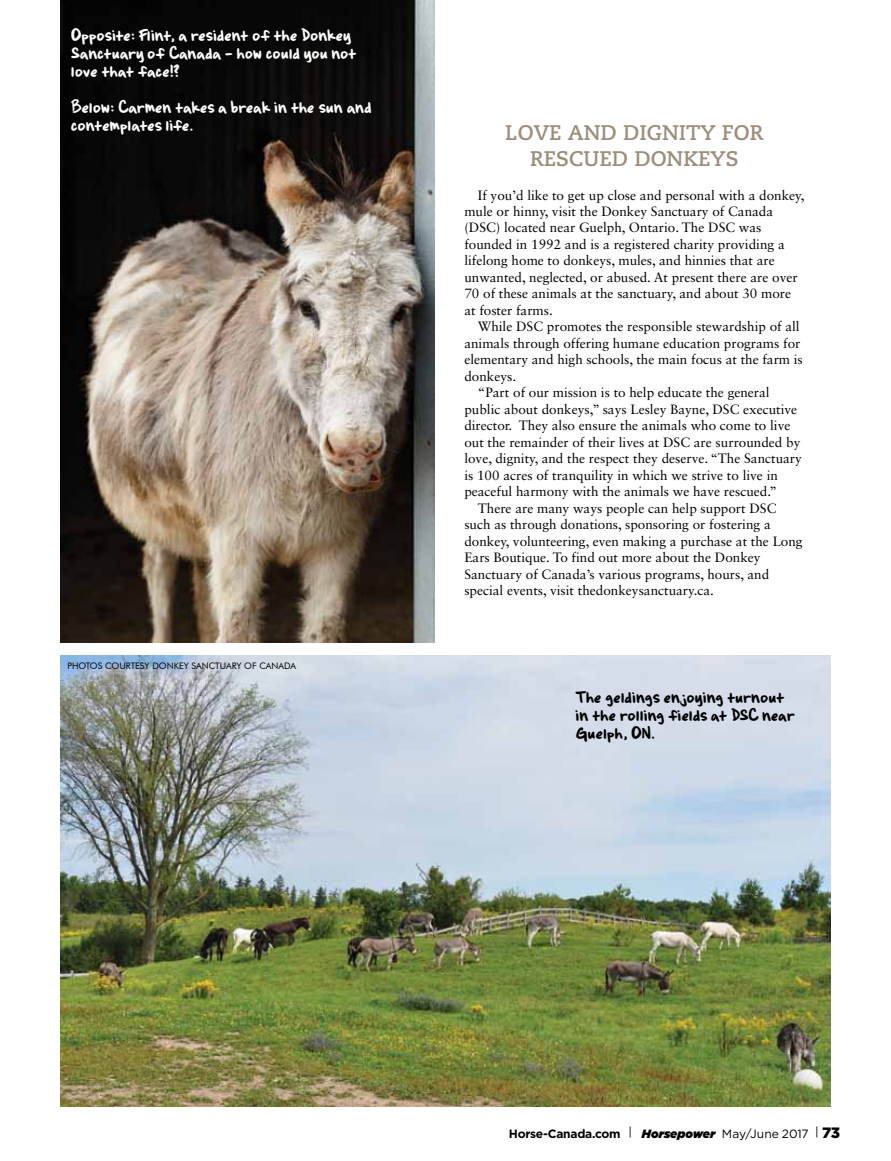
<style>
.page{position:relative;width:891px;height:1161px;background:#fff}
.page>*{position:absolute;margin:0;border:0;box-sizing:border-box;transform-origin:0 0}
.t1{font:700 21px/25.5px "Caecilia";color:#9c8e7b;text-align:center}
.t2{font:18px/18px "Brianne Mkr";letter-spacing:.005em;color:#fff}
.t3{font:18px/18px "Brianne Mkr";letter-spacing:.005em;color:#000}
.t4{font:13.5px/16.5px "Sabon LT Std";color:#000}
.t5{font:700 12px "Gotham";letter-spacing:-.02em;color:#000}
.t6{font:9px "Futura BT";color:#000}
.s1{font-weight:400}
.s2{font-weight:900;font-style:italic}
.s3{font-weight:900;font-size:15px}
</style>
<div class="page">
<img style="left:61px;top:0;width:373px;height:642px">
<img style="left:61px;top:656px;width:769px;height:451px">
<h2 class="t2" style="left:71px;top:27px;width:287px">Opposite: Flint, a resident of the Donkey<br>Sanctuary of Canada - how could you not love that face!?</h2>
<h2 class="t2" style="left:71px;top:99px;width:302px">Below: Carmen takes a break in the sun and contemplates life.</h2>
<p class="t6" style="left:68px;top:661px;width:230px">PHOTOS COURTESY DONKEY SANCTUARY OF CANADA</p>
<h1 class="t1" style="left:505px;top:119px;width:260px">LOVE AND DIGNITY FOR<br>RESCUED DONKEYS</h1>
<p class="t4" style="left:464px;top:186px;width:342px;text-indent:14px">If you’d like to get up close and personal with a donkey, mule or hinny, visit the Donkey Sanctuary of Canada (DSC) located near Guelph, Ontario. The DSC was founded in 1992 and is a registered charity providing a lifelong home to donkeys, mules, and hinnies that are unwanted, neglected, or abused. At present there are over 70 of these animals at the sanctuary, and about 30 more at foster farms.</p>
<p class="t4" style="left:478px;top:318px;width:323px">While DSC promotes the responsible stewardship of all</p>
<p class="t4" style="left:464px;top:335px;width:338px">animals through offering humane education programs for</p>
<p class="t4" style="left:464px;top:351px;width:340px">elementary and high schools, the main focus at the farm is</p>
<p class="t4" style="left:464px;top:368px;width:53px">donkeys.</p>
<p class="t4" style="left:478px;top:384px;width:293px">“Part of our mission is to help educate the general</p>
<p class="t4" style="left:464px;top:401px;width:334px">public about donkeys,” says Lesley Bayne, DSC executive</p>
<p class="t4" style="left:464px;top:417px;width:328px">director. They also ensure the animals who come to live</p>
<p class="t4" style="left:464px;top:434px;width:338px">out the remainder of their lives at DSC are surrounded by</p>
<p class="t4" style="left:464px;top:450px;width:339px">love, dignity, and the respect they deserve. “The Sanctuary</p>
<p class="t4" style="left:464px;top:467px;width:315px">is 100 acres of tranquility in which we strive to live in</p>
<p class="t4" style="left:464px;top:483px;width:314px">peaceful harmony with the animals we have rescued.”</p>
<p class="t4" style="left:478px;top:500px;width:300px">There are many ways people can help support DSC</p>
<p class="t4" style="left:464px;top:516px;width:308px">such as through donations, sponsoring or fostering a</p>
<p class="t4" style="left:464px;top:533px;width:340px">donkey, volunteering, even making a purchase at the Long</p>
<p class="t4" style="left:464px;top:549px;width:298px">Ears Boutique. To find out more about the Donkey</p>
<p class="t4" style="left:464px;top:566px;width:306px">Sanctuary of Canada’s various programs, hours, and</p>
<p class="t4" style="left:464px;top:582px;width:251px">special events, visit thedonkeysanctuary.ca.</p>
<h2 class="t3" style="left:576px;top:688px;width:221px">The geldings enjoying turnout in the rolling fields at DSC near<br>Guelph, ON.</h2>
<p class="t5" style="left:509px;top:1126px;width:333px">Horse-Canada.com <span class="s1">|</span> <span class="s2">Horsepower</span> <span class="s1">May/June 2017 |</span> <span class="s3">73</span></p>
</div>
